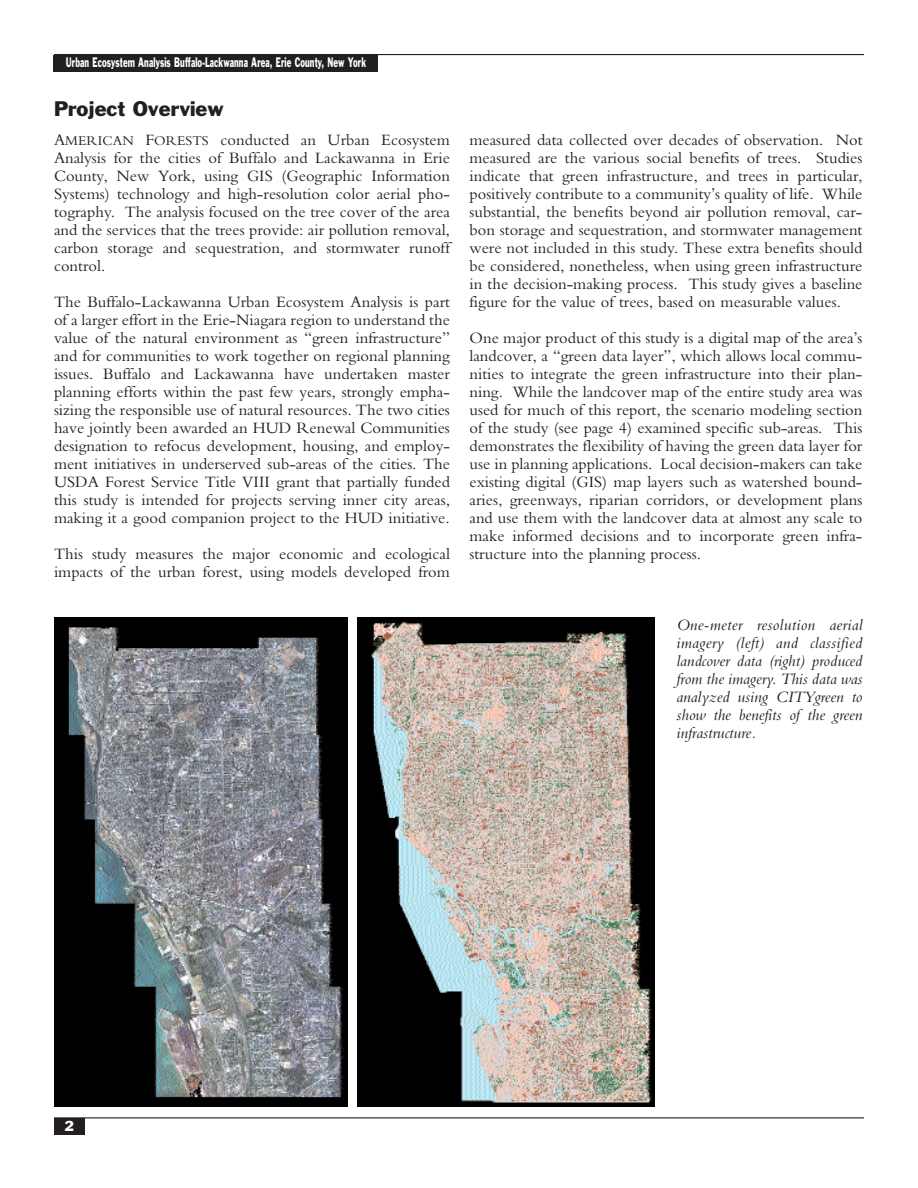
<style>
.page{position:relative;width:918px;height:1188px;background:#fff}
.page>*{position:absolute;margin:0;border:0;box-sizing:border-box;transform-origin:0 0}
.t1{font:19.5px "Franklin Gothic";color:#231f20}
.t2{font:16.5px/18px "M Bembo";color:#231f20;text-align:justify}
.t3{font:italic 16.5px/18px "M Bembo";color:#231f20;text-align:justify}
.t4{font:13.5px "Franklin Gothic";color:#fff}
.t5{font:12.75px "Franklin Gothic";letter-spacing:.015em;color:#fff;scale:.6 1}
.s1{font-size:14.1px}
.s2{color:#293795}
</style>
<div class="page">
<hr style="left:54px;top:54px;width:810px;height:1px;background:#231f20">
<div style="left:54px;top:55px;width:324px;height:16px;background:#231f20"></div>
<div style="left:54px;top:1118px;width:31px;height:17px;background:#231f20"></div>
<hr style="left:54px;top:1117px;width:810px;height:1px;background:#231f20">
<img style="left:358px;top:617px;width:297px;height:490px">
<img style="left:54px;top:617px;width:294px;height:490px">
<p class="t5" style="left:66px;top:58px;width:502px">Urban Ecosystem Analysis Buffalo-Lackwanna Area, Erie County, New York</p>
<p class="t1" style="left:54px;top:101px;width:171px">Project Overview</p>
<p class="t2" style="left:54px;top:132px;width:398px">A<span class="s1">MERICAN</span> F<span class="s1">ORESTS</span> conducted an Urban Ecosystem Analysis for the cities of Buffalo and Lackawanna in Erie County, New York, using GIS (Geographic Information Systems) technology and high-resolution color aerial pho&shy;tography. The analysis focused on the tree cover of the area and the services that the trees provide: air pollution removal, carbon storage and sequestration, and stormwater runoff control.</p>
<p class="t2" style="left:54px;top:294px;width:398px">The Buffalo-Lackawanna Urban Ecosystem Analysis is part of a larger effort in the Erie-Niagara region to understand the value of the natural environment as “green infrastructure” and for communities to work together on regional planning issues. Buffalo and Lackawanna have undertaken master planning efforts within the past few years, strongly empha&shy;sizing the responsible use of natural resources. The two cities have jointly been awarded an HUD Renewal Communities designation to refocus development, housing, and employ&shy;ment initiatives in underserved sub-areas of the cities. The USDA Forest Service Title VIII grant that partially funded this study is intended for projects serving inner city areas, making it a good companion project to the HUD initiative.</p>
<p class="t2" style="left:54px;top:546px;width:398px">This study measures the major economic and ecological impacts of the urban forest, using models developed from</p>
<p class="t2" style="left:470px;top:132px;width:395px">measured data collected over decades of observation. Not measured are the various social benefits of trees. Studies indicate that green infrastructure, and trees in particular, positively contribute to a community’s quality of life. While substantial, the benefits beyond air pollution removal, car&shy;bon storage and sequestration, and stormwater management were not included in this study. These extra benefits should be considered, nonetheless, when using green infrastructure in the decision-making process. This study gives a baseline figure for the value of trees, based on measurable values.</p>
<p class="t2" style="left:470px;top:330px;width:395px">One major product of this study is a digital map of the area’s landcover, a “green data layer”, which allows local commu&shy;nities to integrate the green infrastructure into their plan&shy;ning. While the landcover map of the entire study area was used for much of this report, the scenario modeling section of the study (see page 4) examined specific sub-areas. This demonstrates the flexibility of having the green data layer for use in planning applications. Local decision-makers can take existing digital (GIS) map layers such as watershed bound&shy;aries, greenways, riparian corridors, or development plans and use them with the landcover data at almost any scale to make informed decisions and to incorporate green infra&shy;structure into the planning process.</p>
<p class="t3" style="left:676px;top:617px;width:188px">One-meter resolution aerial imagery (left) and classified landcover data (right) produced from the imagery. This data was analyzed using CITYgreen to show the benefits of the green infrastructure<span class="s2">.</span></p>
<p class="t4" style="left:65px;top:1121px;width:11px">2</p>
</div>
